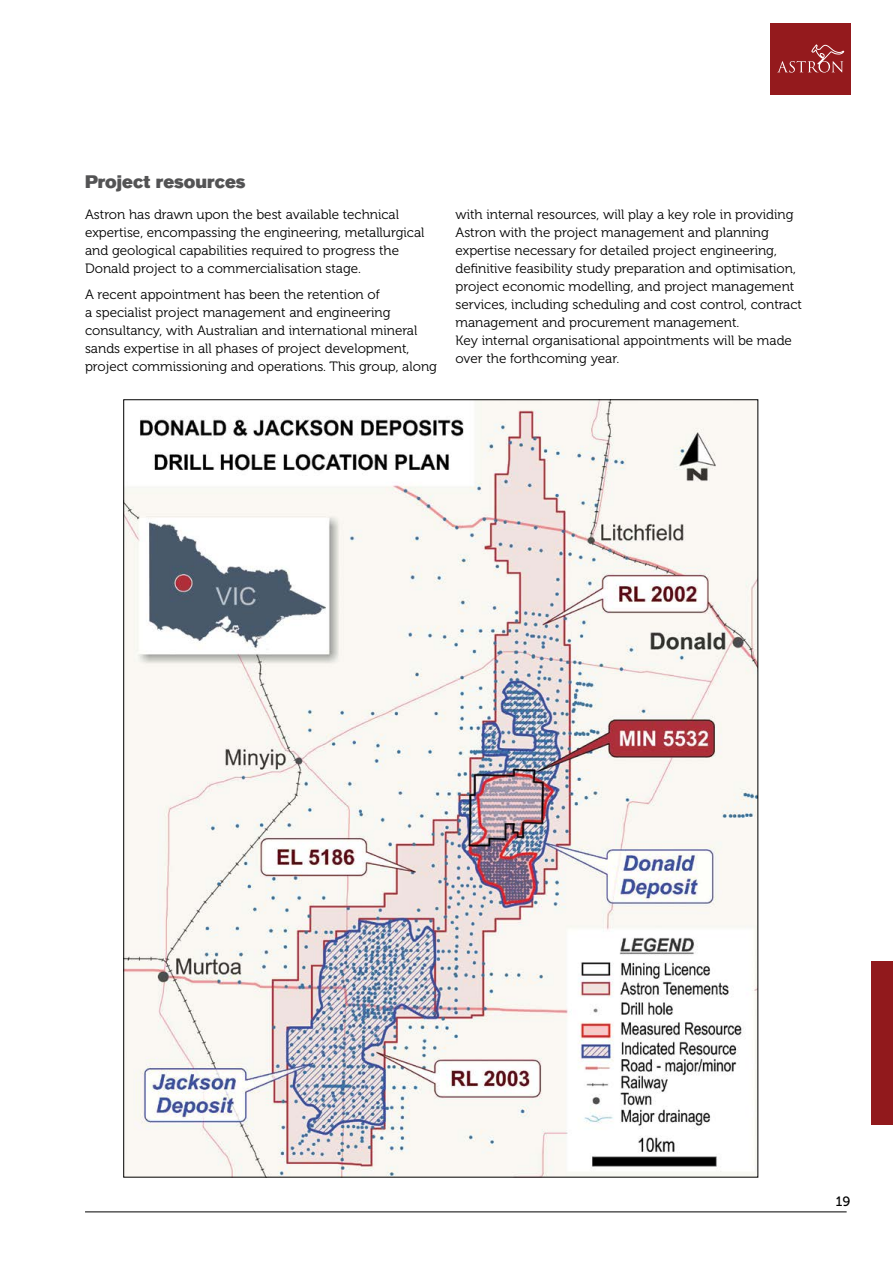
<style>
.page{position:relative;width:893px;height:1263px;background:#fff}
.page>*{position:absolute;margin:0;border:0;box-sizing:border-box;transform-origin:0 0}
.t1{font:18px "Akzidenz Grotesk BQ Super";color:#535354}
.t2{font:13.5px/18px "Museo 300";color:#000}
.t3{font:13.5px "Museo Sans 500";color:#000}
</style>
<div class="page">
<div style="left:872px;top:961px;width:21px;height:164px;background:#91191c"></div>
<div style="left:770px;top:23px;width:80px;height:72px;background:#941a1d"></div>
<svg style="left:777px;top:44px;width:68px;height:29px"></svg>
<hr style="left:85px;top:1211px;width:762px;height:1px;background:#000">
<img style="left:125px;top:401px;width:631px;height:774px">
<h1 class="t1" style="left:85px;top:171px;width:162px">Project resources</h1>
<p class="t2" style="left:85px;top:205px;width:341px">Astron has drawn upon the best available technical expertise, encompassing the engineering, metallurgical and geological capabilities required to progress the Donald project to a commercialisation stage.</p>
<p class="t2" style="left:85px;top:286px;width:353px">A recent appointment has been the retention of<br>a specialist project management and engineering consultancy, with Australian and international mineral sands expertise in all phases of project development, project commissioning and operations. This group, along</p>
<p class="t2" style="left:455px;top:205px;width:348px">with internal resources, will play a key role in providing Astron with the project management and planning expertise necessary for detailed project engineering, definitive feasibility study preparation and optimisation, project economic modelling, and project management services, including scheduling and cost control, contract management and procurement management.<br>Key internal organisational appointments will be made over the forthcoming year.</p>
<p class="t3" style="left:836px;top:1194px;width:16px">19</p>
</div>
